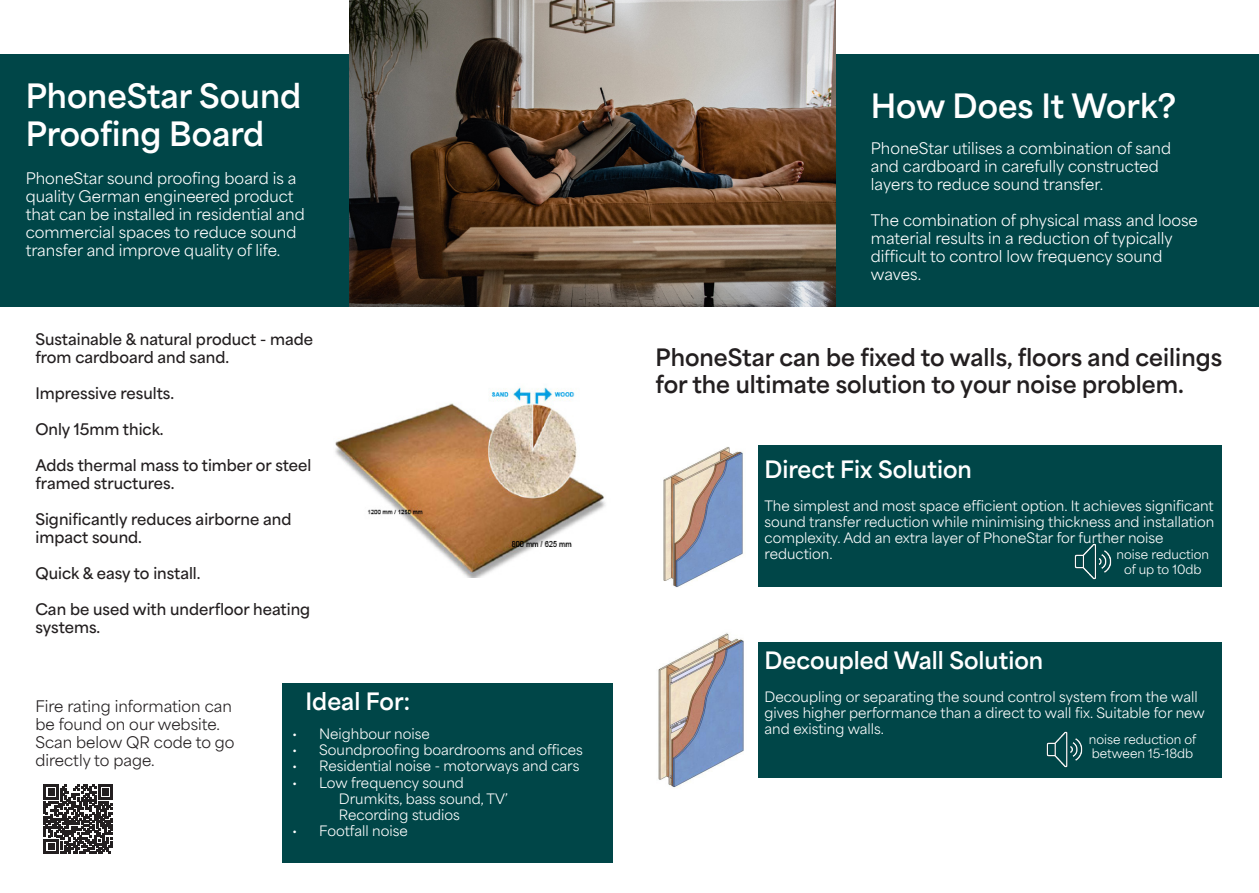
<style>
.page{position:relative;width:1259px;height:893px;background:#fff}
.page>*{position:absolute;margin:0;border:0;box-sizing:border-box;transform-origin:0 0}
.t1{font:700 31.5px "Area Normal";color:#fff}
.t2{font:700 22.5px/27px "Area Normal";color:#231f20}
.t3{font:700 22.5px "Area Normal";color:#fff}
.t4{font:15px/18px "Area Normal";color:#fff}
.t5{font:600 15px/18px "Area Normal";color:#231f20}
.t6{font:15px/18px "Area Normal";color:#231f20}
.t7{font:13.5px/16.2px "Area Normal";color:#fff}
.t8{font:12px/14.4px "Area Normal";color:#fff;text-align:center}
</style>
<div class="page">
<div style="left:0;top:54px;width:1259px;height:252px;background:#004648"></div>
<img style="left:658px;top:633px;width:86px;height:156px">
<img style="left:350px;top:0;width:486px;height:306px">
<img style="left:663px;top:447px;width:80px;height:140px">
<div style="left:758px;top:445px;width:464px;height:142px;background:#004648"></div>
<img style="left:1074px;top:543px;width:38px;height:37px">
<img style="left:335px;top:387px;width:271px;height:190px">
<div style="left:282px;top:683px;width:330px;height:179px;background:#004648"></div>
<div style="left:758px;top:642px;width:464px;height:135px;background:#004648"></div>
<img style="left:1046px;top:731px;width:37px;height:37px">
<svg style="left:44px;top:785px;width:69px;height:69px"></svg>
<p class="t1" style="left:26px;top:68px;width:277px">PhoneStar Sound</p>
<p class="t1" style="left:26px;top:106px;width:240px">Proofing Board</p>
<p class="t4" style="left:26px;top:168px;width:280px">PhoneStar sound proofing board is a quality German engineered product that can be installed in residential and commercial spaces to reduce sound transfer and improve quality of life.</p>
<p class="t5" style="left:35px;top:329px;width:279px">Sustainable &amp; natural product - made from cardboard and sand.</p>
<p class="t5" style="left:35px;top:383px;width:140px">Impressive results.</p>
<p class="t5" style="left:35px;top:419px;width:130px">Only 15mm thick.</p>
<p class="t5" style="left:35px;top:455px;width:277px">Adds thermal mass to timber or steel framed structures.</p>
<p class="t5" style="left:35px;top:509px;width:257px">Significantly reduces airborne and impact sound.</p>
<p class="t5" style="left:35px;top:563px;width:167px">Quick &amp; easy to install.</p>
<p class="t5" style="left:35px;top:599px;width:276px">Can be used with underfloor heating systems.</p>
<p class="t6" style="left:35px;top:695px;width:201px">Fire rating information can be found on our website.<br>Scan below QR code to go directly to page.</p>
<p class="t3" style="left:306px;top:681px;width:106px">Ideal For:</p>
<p class="t7" style="left:292px;top:724px;width:139px">• Neighbour noise</p>
<p class="t7" style="left:292px;top:740px;width:292px">• Soundproofing boardrooms and offices</p>
<p class="t7" style="left:292px;top:756px;width:289px">• Residential noise - motorways and cars</p>
<p class="t7" style="left:292px;top:773px;width:173px">• Low frequency sound</p>
<p class="t7" style="left:339px;top:789px;width:171px">Drumkits, bass sound, TV’</p>
<p class="t7" style="left:339px;top:805px;width:122px">Recording studios</p>
<p class="t7" style="left:292px;top:821px;width:117px">• Footfall noise</p>
<p class="t1" style="left:871px;top:78px;width:307px">How Does It Work?</p>
<p class="t4" style="left:871px;top:137px;width:302px">PhoneStar utilises a combination of sand and cardboard in carefully constructed layers to reduce sound transfer.</p>
<p class="t4" style="left:871px;top:209px;width:328px">The combination of physical mass and loose material results in a reduction of typically difficult to control low frequency sound waves.</p>
<p class="t2" style="left:655px;top:341px;width:568px">PhoneStar can be fixed to walls, floors and ceilings for the ultimate solution to your noise problem.</p>
<p class="t3" style="left:764px;top:449px;width:209px">Direct Fix Solution</p>
<p class="t7" style="left:764px;top:496px;width:451px">The simplest and most space efficient option. It achieves significant sound transfer reduction while minimising thickness and installation complexity. Add an extra layer of PhoneStar for further noise reduction.</p>
<p class="t8" style="left:1116px;top:546px;width:94px">noise reduction of up to 10db</p>
<p class="t3" style="left:764px;top:640px;width:280px">Decoupled Wall Solution</p>
<p class="t7" style="left:764px;top:687px;width:442px">Decoupling or separating the sound control system from the wall gives higher performance than a direct to wall fix. Suitable for new and existing walls.</p>
<p class="t8" style="left:1089px;top:730px;width:109px;text-align:left">noise reduction of between 15-18db</p>
</div>
